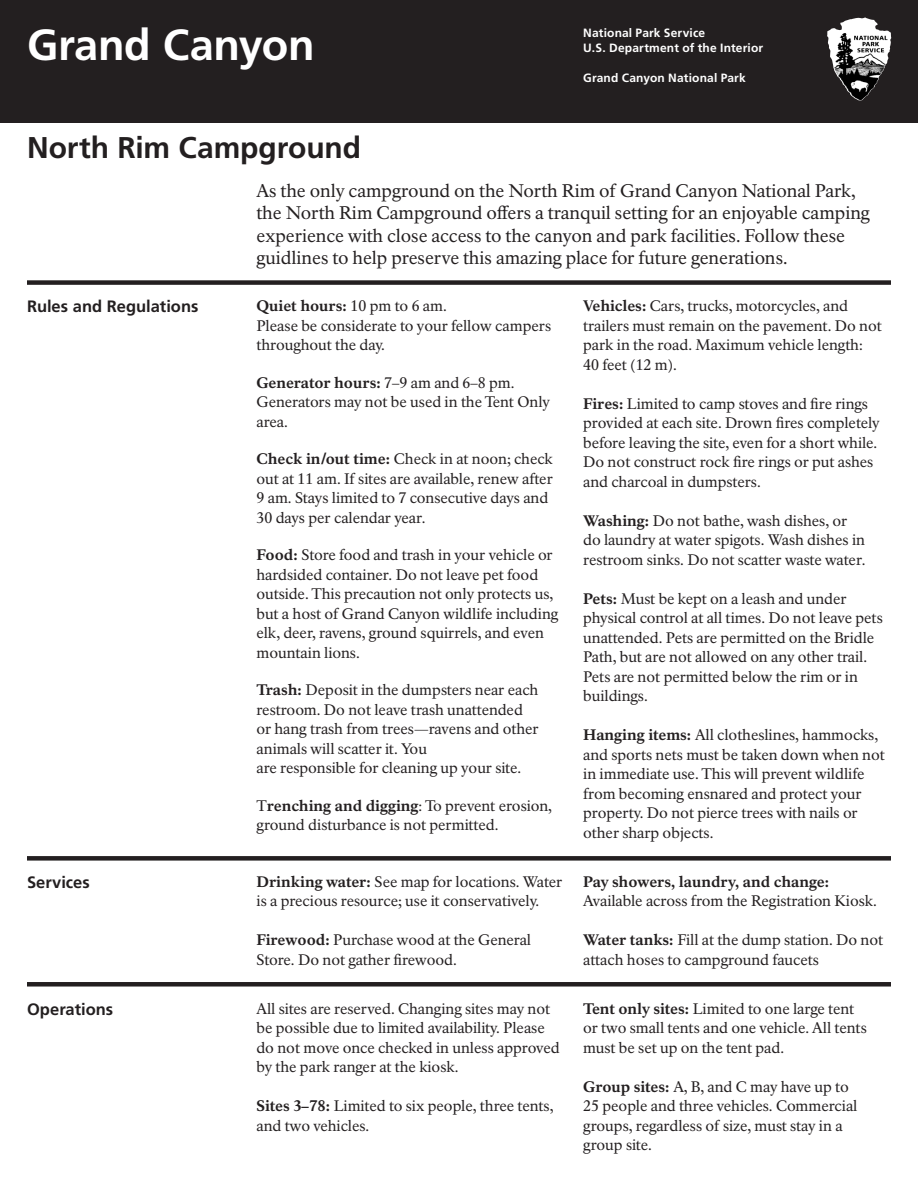
<style>
.page{position:relative;width:918px;height:1188px;background:#fff}
.page>*{position:absolute;margin:0;border:0;box-sizing:border-box;transform-origin:0 0}
.t1{font:700 43.5px "Frutiger LT Std";letter-spacing:-.01em;color:#fff}
.Title{font:700 30px "Frutiger LT Std";letter-spacing:-.005em;color:#231f20}
.Intro_Text________12{font:18px/22.5px "NPS Rawlinson OT";color:#231f20}
.Main_Head_______11_1{font:700 16.5px "Frutiger LT Std";color:#231f20}
.Main_Text________10{font:15px/19.5px "NPS Rawlinson OT";letter-spacing:-.005em;color:#231f20}
.Main_Text________10-2{font:800 15px "NPS Rawlinson OT";color:#231f20}
.t2{font:700 12px/15px "Frutiger LT Std";letter-spacing:.015em;color:#fff}
.s1{font-weight:400}
.s2{font-weight:800}
</style>
<div class="page">
<div style="left:27px;top:982px;width:864px;height:5px;background:#231f20"></div>
<div style="left:27px;top:856px;width:864px;height:5px;background:#231f20"></div>
<div style="left:27px;top:280px;width:864px;height:5px;background:#231f20"></div>
<div style="left:0;top:0;width:918px;height:122px;background:#231f20"></div>
<img style="left:827px;top:17px;width:45px;height:84px">
<h1 class="t1" style="left:27px;top:20px;width:289px">Grand Canyon</h1>
<p class="t2" style="left:583px;top:25px;width:181px">National Park Service<br>U.S. Department of the Interior</p>
<p class="t2" style="left:583px;top:70px;width:164px">Grand Canyon National Park</p>
<p class="Title" style="left:27px;top:130px;width:336px">North Rim Campground</p>
<p class="Intro_Text________12" style="left:256px;top:179px;width:601px">As the only campground on the North Rim of Grand Canyon National Park,</p>
<p class="Intro_Text________12" style="left:256px;top:202px;width:615px">the North Rim Campground offers a tranquil setting for an enjoyable camping experience with close access to the canyon and park facilities. Follow these guidlines to help preserve this amazing place for future generations.</p>
<h1 class="Main_Head_______11_1" style="left:27px;top:297px;width:173px">Rules and Regulations</h1>
<p class="Main_Text________10-2" style="left:256px;top:297px;width:192px">Quiet hours: <span class="s1">10 pm to 6 am.</span></p>
<p class="Main_Text________10" style="left:256px;top:316px;width:296px">Please be considerate to your fellow campers throughout the day.</p>
<p class="Main_Text________10" style="left:256px;top:373px;width:295px"><span class="s2">Generator hours:</span> 7–9 am and 6–8 pm.<br>Generators may not be used in the Tent Only area.</p>
<p class="Main_Text________10" style="left:256px;top:449px;width:298px"><span class="s2">Check in/out time:</span> Check in at noon; check out at 11 am. If sites are available, renew after</p>
<p class="Main_Text________10" style="left:256px;top:488px;width:293px">9 am. Stays limited to 7 consecutive days and<br>30 days per calendar year.</p>
<p class="Main_Text________10" style="left:256px;top:545px;width:303px"><span class="s2">Food:</span> Store food and trash in your vehicle or hardsided container. Do not leave pet food outside. This precaution not only protects us, but a host of Grand Canyon wildlife including elk, deer, ravens, ground squirrels, and even mountain lions.</p>
<p class="Main_Text________10" style="left:256px;top:680px;width:284px"><span class="s2">Trash:</span> Deposit in the dumpsters near each restroom. Do not leave trash unattended or hang trash from trees—ravens and other animals will scatter it. You</p>
<p class="Main_Text________10" style="left:256px;top:758px;width:266px">are responsible for cleaning up your site.</p>
<p class="Main_Text________10" style="left:256px;top:796px;width:297px">T<span class="s2">renching and digging</span>: To prevent erosion,</p>
<p class="Main_Text________10" style="left:256px;top:815px;width:243px">ground disturbance is not permitted.</p>
<p class="Main_Text________10" style="left:583px;top:296px;width:300px"><span class="s2">Vehicles:</span> Cars, trucks, motorcycles, and trailers must remain on the pavement. Do not park in the road. Maximum vehicle length:<br>40 feet (12 m).</p>
<p class="Main_Text________10" style="left:583px;top:394px;width:298px"><span class="s2">Fires:</span> Limited to camp stoves and fire rings provided at each site. Drown fires completely before leaving the site, even for a short while.<br>Do not construct rock fire rings or put ashes and charcoal in dumpsters.</p>
<p class="Main_Text________10" style="left:583px;top:511px;width:284px"><span class="s2">Washing:</span> Do not bathe, wash dishes, or do laundry at water spigots. Wash dishes in restroom sinks. Do not scatter waste water.</p>
<p class="Main_Text________10" style="left:583px;top:589px;width:265px"><span class="s2">Pets:</span> Must be kept on a leash and under</p>
<p class="Main_Text________10" style="left:583px;top:608px;width:301px">physical control at all times. Do not leave pets unattended. Pets are permitted on the Bridle Path, but are not allowed on any other trail.<br>Pets are not permitted below the rim or in buildings.</p>
<p class="Main_Text________10" style="left:583px;top:725px;width:303px"><span class="s2">Hanging items:</span> All clotheslines, hammocks, and sports nets must be taken down when not in immediate use. This will prevent wildlife from becoming ensnared and protect your property. Do not pierce trees with nails or other sharp objects.</p>
<h1 class="Main_Head_______11_1" style="left:27px;top:873px;width:64px">Services</h1>
<p class="Main_Text________10" style="left:256px;top:872px;width:307px"><span class="s2">Drinking water:</span> See map for locations. Water is a precious resource; use it conservatively.</p>
<p class="Main_Text________10" style="left:256px;top:931px;width:276px"><span class="s2">Firewood:</span> Purchase wood at the General<br>Store. Do not gather firewood.</p>
<p class="Main_Text________10-2" style="left:583px;top:872px;width:248px">Pay showers, laundry, and change:</p>
<p class="Main_Text________10" style="left:583px;top:892px;width:295px">Available across from the Registration Kiosk.</p>
<p class="Main_Text________10" style="left:583px;top:931px;width:302px"><span class="s2">Water tanks:</span> Fill at the dump station. Do not attach hoses to campground faucets</p>
<h1 class="Main_Head_______11_1" style="left:27px;top:999px;width:88px">Operations</h1>
<p class="Main_Text________10" style="left:256px;top:999px;width:305px">All sites are reserved. Changing sites may not be possible due to limited availability. Please do not move once checked in unless approved by the park ranger at the kiosk.</p>
<p class="Main_Text________10" style="left:256px;top:1096px;width:299px"><span class="s2">Sites 3–78:</span> Limited to six people, three tents, and two vehicles.</p>
<p class="Main_Text________10" style="left:583px;top:999px;width:285px"><span class="s2">Tent only sites:</span> Limited to one large tent or two small tents and one vehicle. All tents must be set up on the tent pad.</p>
<p class="Main_Text________10" style="left:583px;top:1077px;width:276px"><span class="s2">Group sites:</span> A, B, and C may have up to<br>25 people and three vehicles. Commercial groups, regardless of size, must stay in a group site.</p>
</div>
